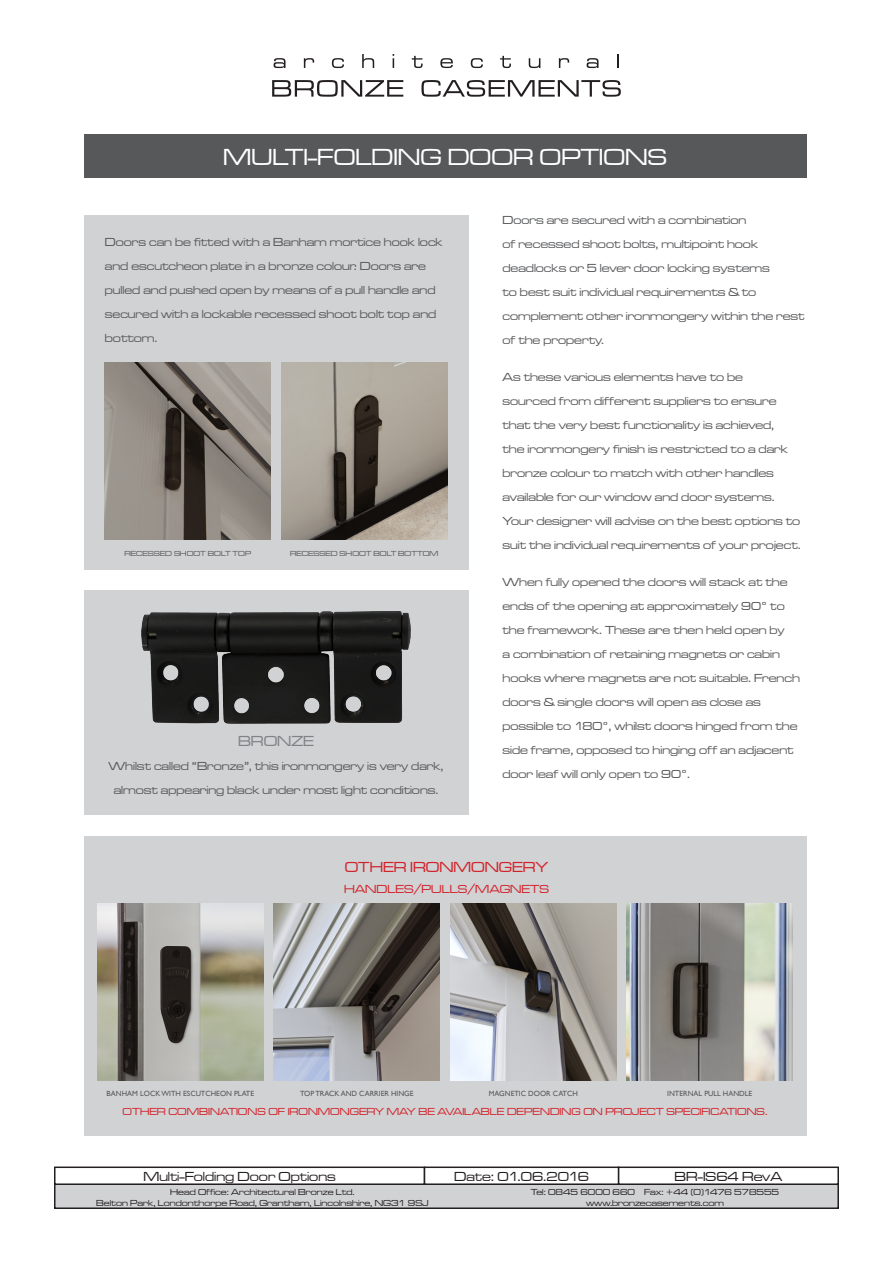
<style>
.page{position:relative;width:893px;height:1263px;background:#fff}
.page>*{position:absolute;margin:0;border:0;box-sizing:border-box;transform-origin:0 0}
.t1{font:24px "Microgramma D Medi Exte";color:#fff}
.t2{font:15px "Microgramma D Medi Exte";color:#d1232a}
.t3{font:15px "Microgramma D Medi Exte";color:#808285}
.t4{font:13.5px "Microgramma D Medi Exte";color:#231f20}
.t5{font:12px/24px "Microgramma D Medi Exte";color:#57585a}
.t6{font:12px "Microgramma D Medi Exte";color:#d1232a}
.t7{font:10.5px "Microgramma D Medi Exte";color:#d1232a}
.t8{font:9px "Microgramma D Medi Exte";color:#231f20}
.t9{font:7.5px "Gill Sans";color:#57585a}
.t10{font:7.5px "Microgramma D Medi Exte";color:#57585a}
</style>
<div class="page">
<div style="left:84px;top:134px;width:722px;height:43px;background:#57585a"></div>
<div style="left:55px;top:1184px;width:783px;height:24px;background:#d1d2d4"></div>
<div style="left:54px;top:1183px;width:785px;height:26px;border:2px solid #231f20"></div>
<div style="left:54px;top:1166px;width:371px;height:19px;border:2px solid #231f20"></div>
<div style="left:424px;top:1166px;width:195px;height:19px;border:2px solid #231f20"></div>
<div style="left:618px;top:1166px;width:221px;height:19px;border:2px solid #231f20"></div>
<svg style="left:272px;top:80px;width:131px;height:17px"></svg>
<svg style="left:421px;top:80px;width:200px;height:17px"></svg>
<svg style="left:274px;top:58px;width:11px;height:10px"></svg>
<svg style="left:304px;top:58px;width:10px;height:10px"></svg>
<svg style="left:332px;top:58px;width:12px;height:10px"></svg>
<svg style="left:362px;top:54px;width:12px;height:14px"></svg>
<svg style="left:393px;top:54px;width:1px;height:14px"></svg>
<svg style="left:412px;top:56px;width:11px;height:12px"></svg>
<svg style="left:440px;top:58px;width:13px;height:10px"></svg>
<svg style="left:471px;top:58px;width:12px;height:10px"></svg>
<svg style="left:500px;top:56px;width:11px;height:12px"></svg>
<svg style="left:529px;top:58px;width:11px;height:10px"></svg>
<svg style="left:559px;top:58px;width:10px;height:10px"></svg>
<svg style="left:587px;top:58px;width:11px;height:10px"></svg>
<svg style="left:617px;top:54px;width:1px;height:14px"></svg>
<div style="left:84px;top:837px;width:722px;height:299px;background:#d1d2d4"></div>
<img style="left:97px;top:904px;width:166px;height:176px">
<img style="left:627px;top:904px;width:166px;height:176px">
<img style="left:450px;top:904px;width:166px;height:176px">
<img style="left:274px;top:904px;width:166px;height:176px">
<div style="left:84px;top:215px;width:384px;height:354px;background:#d1d2d4"></div>
<img style="left:105px;top:363px;width:166px;height:176px">
<img style="left:281px;top:363px;width:166px;height:176px">
<div style="left:84px;top:591px;width:384px;height:224px;background:#d1d2d4"></div>
<img style="left:141px;top:612px;width:270px;height:111px">
<p class="t1" style="left:223px;top:142px;width:445px">MULTI-FOLDING DOOR OPTIONS</p>
<p class="t5" style="left:105px;top:229px;width:339px">Doors can be fitted with a Banham mortice hook lock and escutcheon plate in a bronze colour. Doors are pulled and pushed open by means of a pull handle and secured with a lockable recessed shoot bolt top and bottom.</p>
<p class="t10" style="left:124px;top:548px;width:128px">RECESSED SHOOT BOLT TOP</p>
<p class="t10" style="left:290px;top:548px;width:150px">RECESSED SHOOT BOLT BOTTOM</p>
<p class="t3" style="left:238px;top:731px;width:77px">BRONZE</p>
<p class="t5" style="left:109px;top:754px;width:336px;text-align:center">Whilst called “Bronze”, this ironmongery is very dark, almost appearing black under most light conditions.</p>
<p class="t5" style="left:502px;top:208px;width:304px">Doors are secured with a combination<br>of recessed shoot bolts, multipoint hook deadlocks or 5 lever door locking systems<br>to best suit individual requirements &amp; to complement other ironmongery within the rest of the property.</p>
<p class="t5" style="left:502px;top:365px;width:300px">As these various elements have to be<br>sourced from different suppliers to ensure that the very best functionality is achieved,<br>the ironmongery finish is restricted to a dark bronze colour to match with other handles available for our window and door systems.<br>Your designer will advise on the best options to suit the individual requirements of your project.</p>
<p class="t5" style="left:502px;top:569px;width:299px">When fully opened the doors will stack at the ends of the opening at approximately 90° to the framework. These are then held open by<br>a combination of retaining magnets or cabin hooks where magnets are not suitable. French doors &amp; single doors will open as close as possible to 180°, whilst doors hinged from the side frame, opposed to hinging off an adjacent door leaf will only open to 90°.</p>
<p class="t2" style="left:345px;top:857px;width:205px">OTHER IRONMONGERY</p>
<p class="t6" style="left:344px;top:881px;width:206px">HANDLES/PULLS/MAGNETS</p>
<p class="t9" style="left:107px;top:1089px;width:149px">BANHAM LOCK WITH ESCUTCHEON PLATE</p>
<p class="t9" style="left:300px;top:1089px;width:115px">TOP TRACK AND CARRIER HINGE</p>
<p class="t9" style="left:489px;top:1089px;width:91px">MAGNETIC DOOR CATCH</p>
<p class="t9" style="left:667px;top:1089px;width:87px">INTERNAL PULL HANDLE</p>
<p class="t7" style="left:123px;top:1105px;width:646px">OTHER COMBINATIONS OF IRONMONGERY MAY BE AVAILABLE DEPENDING ON PROJECT SPECIFICATIONS.</p>
<p class="t4" style="left:144px;top:1168px;width:194px">Multi-Folding Door Options</p>
<p class="t4" style="left:454px;top:1168px;width:136px">Date: 01.06.2016</p>
<p class="t4" style="left:675px;top:1168px;width:109px">BR-IS64 RevA</p>
<p class="t8" style="left:170px;top:1186px;width:186px">Head Office: Architectural Bronze Ltd.</p>
<p class="t8" style="left:96px;top:1197px;width:334px">Belton Park, Londonthorpe Road, Grantham, Lincolnshire, NG31 9SJ</p>
<p class="t8" style="left:531px;top:1186px;width:250px">Tel: 0845 6000 660 Fax: +44 (0)1476 578555</p>
<p class="t8" style="left:586px;top:1197px;width:139px">www.bronzecasements.com</p>
</div>
